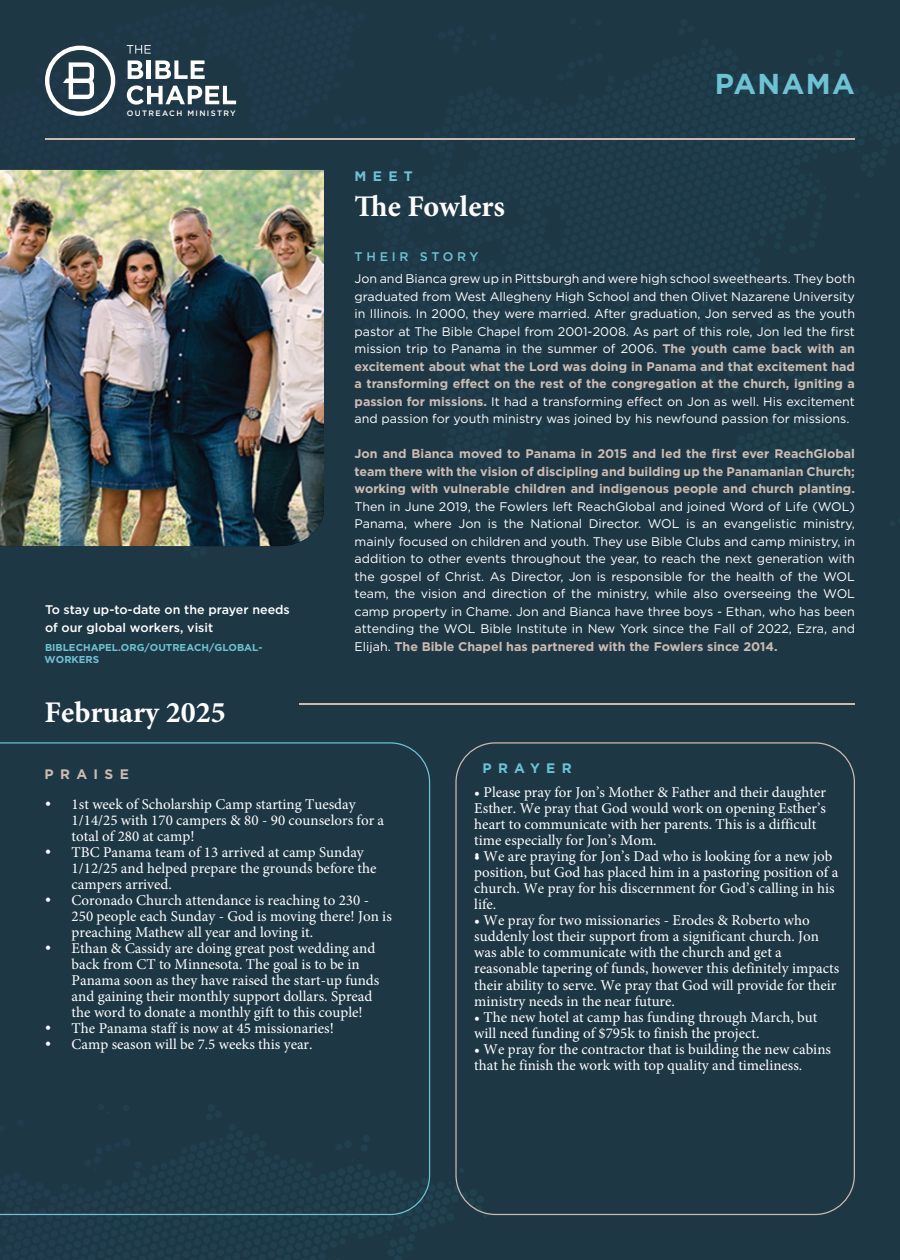
<style>
.page{position:relative;width:900px;height:1260px;background:#1e3745}
.page>*{position:absolute;margin:0;border:0;box-sizing:border-box;transform-origin:0 0}
.t1{font:700 30px "Minion Pro";color:#fff}
.t2{font:700 28.75px "Gotham";letter-spacing:.05em;color:#6dc3d2}
.t3{font:15px/16px "Minion Pro";color:#fff}
.t4{font:700 13.75px "Gotham";letter-spacing:.46em;color:#6dc3d2}
.t5{font:700 13.75px "Gotham";letter-spacing:.46em;color:#cbbbb1}
.t6{font:12.5px/17.5px "Gotham";color:#fff;text-align:justify}
.t7{font:700 12.5px/17.5px "Gotham";color:#cbbbb1;text-align:justify}
.t8{font:500 12.5px/18px "Gotham";color:#fff}
.t9{font:500 12.5px "Gotham";letter-spacing:.3em;color:#6dc3d2}
.t10{font:500 11.88px "Gotham";color:#fff}
.t11{font:700 10px/12px "Gotham";color:#6dc3d2}
.t12{font:500 7.88px "Gotham";letter-spacing:.175em;color:#fff}
.s1{font-weight:700;color:#cbbbb1}
.s2{font-family:"Gotham";font-weight:500}
</style>
<div class="page">
<img style="left:0;top:45px;width:900px;height:502px">
<hr style="left:45px;top:138px;width:810px;height:2px;background:#cbbbb1">
<svg style="left:0;top:1101px;width:487px;height:159px"></svg>
<hr style="left:299px;top:703px;width:556px;height:2px;background:#cbbbb1">
<svg style="left:0;top:742px;width:430px;height:473px"></svg>
<p class="t12" style="left:127px;top:108px;width:111px">OUTREACH MINISTRY</p>
<h2 class="t2" style="left:715px;top:65px;width:142px">PANAMA</h2>
<p class="t4" style="left:355px;top:167px;width:60px">MEET</p>
<h1 class="t1" style="left:355px;top:185px;width:152px">The Fowlers</h1>
<p class="t9" style="left:355px;top:248px;width:125px">THEIR STORY</p>
<p class="t6" style="left:355px;top:270px;width:502px">Jon and Bianca grew up in Pittsburgh and were high school sweethearts. They both graduated from West Allegheny High School and then Olivet Nazarene University in Illinois. In 2000, they were married. After graduation, Jon served as the youth pastor at The Bible Chapel from 2001-2008. As part of this role, Jon led the first mission trip to Panama in the summer of 2006. <span class="s1">The youth came back with an excitement about what the Lord was doing in Panama and that excitement had a transforming effect on the rest of the congregation at the church, igniting a passion for missions.</span> It had a transforming effect on Jon as well. His excitement and passion for youth ministry was joined by his newfound passion for missions.</p>
<p class="t7" style="left:355px;top:445px;width:502px">Jon and Bianca moved to Panama in 2015 and led the first ever ReachGlobal team there with the vision of discipling and building up the Panamanian Church; working with vulnerable children and indigenous people and church planting.</p>
<p class="t6" style="left:355px;top:497px;width:502px">Then in June 2019, the Fowlers left ReachGlobal and joined Word of Life (WOL)<br>Panama, where Jon is the National Director. WOL is an evangelistic ministry, mainly focused on children and youth. They use Bible Clubs and camp ministry, in addition to other events throughout the year, to reach the next generation with the gospel of Christ. As Director, Jon is responsible for the health of the WOL team, the vision and direction of the ministry, while also overseeing the WOL camp property in Chame. Jon and Bianca have three boys - Ethan, who has been attending the WOL Bible Institute in New York since the Fall of 2022, Ezra, and Elijah. <span class="s1">The Bible Chapel has partnered with the Fowlers since 2014.</span></p>
<p class="t8" style="left:45px;top:600px;width:246px">To stay up-to-date on the prayer needs of our global workers, visit</p>
<p class="t11" style="left:45px;top:642px;width:219px">BIBLECHAPEL.ORG/OUTREACH/GLOBAL-<br>WORKERS</p>
<h1 class="t1" style="left:45px;top:691px;width:183px">February 2025</h1>
<p class="t5" style="left:45px;top:765px;width:86px">PRAISE</p>
<p class="t3" style="left:72px;top:796px;width:314px;text-indent:-27px"><span class="s2">•</span> 1st week of Scholarship Camp starting Tuesday<br>1/14/25 with 170 campers &amp; 80 - 90 counselors for a total of 280 at camp!</p>
<p class="t3" style="left:72px;top:844px;width:306px;text-indent:-27px"><span class="s2">•</span> TBC Panama team of 13 arrived at camp Sunday<br>1/12/25 and helped prepare the grounds before the campers arrived.</p>
<p class="t3" style="left:72px;top:892px;width:322px;text-indent:-27px"><span class="s2">•</span> Coronado Church attendance is reaching to 230 -<br>250 people each Sunday - God is moving there! Jon is preaching Mathew all year and loving it.</p>
<p class="t3" style="left:72px;top:940px;width:309px;text-indent:-27px"><span class="s2">•</span> Ethan &amp; Cassidy are doing great post wedding and back from CT to Minnesota. The goal is to be in Panama soon as they have raised the start-up funds and gaining their monthly support dollars. Spread the word to donate a monthly gift to this couple!</p>
<p class="t3" style="left:45px;top:1020px;width:291px"><span class="s2">•</span> The Panama staff is now at 45 missionaries!</p>
<p class="t3" style="left:45px;top:1036px;width:269px"><span class="s2">•</span> Camp season will be 7.5 weeks this year.</p>
<p class="t4" style="left:483px;top:759px;width:91px">PRAYER</p>
<p class="t3" style="left:474px;top:785px;width:353px">• Please pray for Jon’s Mother &amp; Father and their daughter Esther. We pray that God would work on opening Esther’s heart to communicate with her parents. This is a difficult time especially for Jon’s Mom.</p>
<p class="t3" style="left:474px;top:849px;width:366px">• We are praying for Jon’s Dad who is looking for a new job position, but God has placed him in a pastoring position of a church. We pray for his discernment for God’s calling in his life.</p>
<p class="t3" style="left:474px;top:913px;width:366px">• We pray for two missionaries - Erodes &amp; Roberto who suddenly lost their support from a significant church. Jon was able to communicate with the church and get a reasonable tapering of funds, however this definitely impacts their ability to serve. We pray that God will provide for their ministry needs in the near future.</p>
<p class="t3" style="left:474px;top:1009px;width:345px">• The new hotel at camp has funding through March, but will need funding of $795k to finish the project.</p>
<p class="t3" style="left:474px;top:1041px;width:358px">• We pray for the contractor that is building the new cabins that he finish the work with top quality and timeliness.</p>
<p class="t10" style="left:474px;top:847px;width:7px">•</p>
</div>
